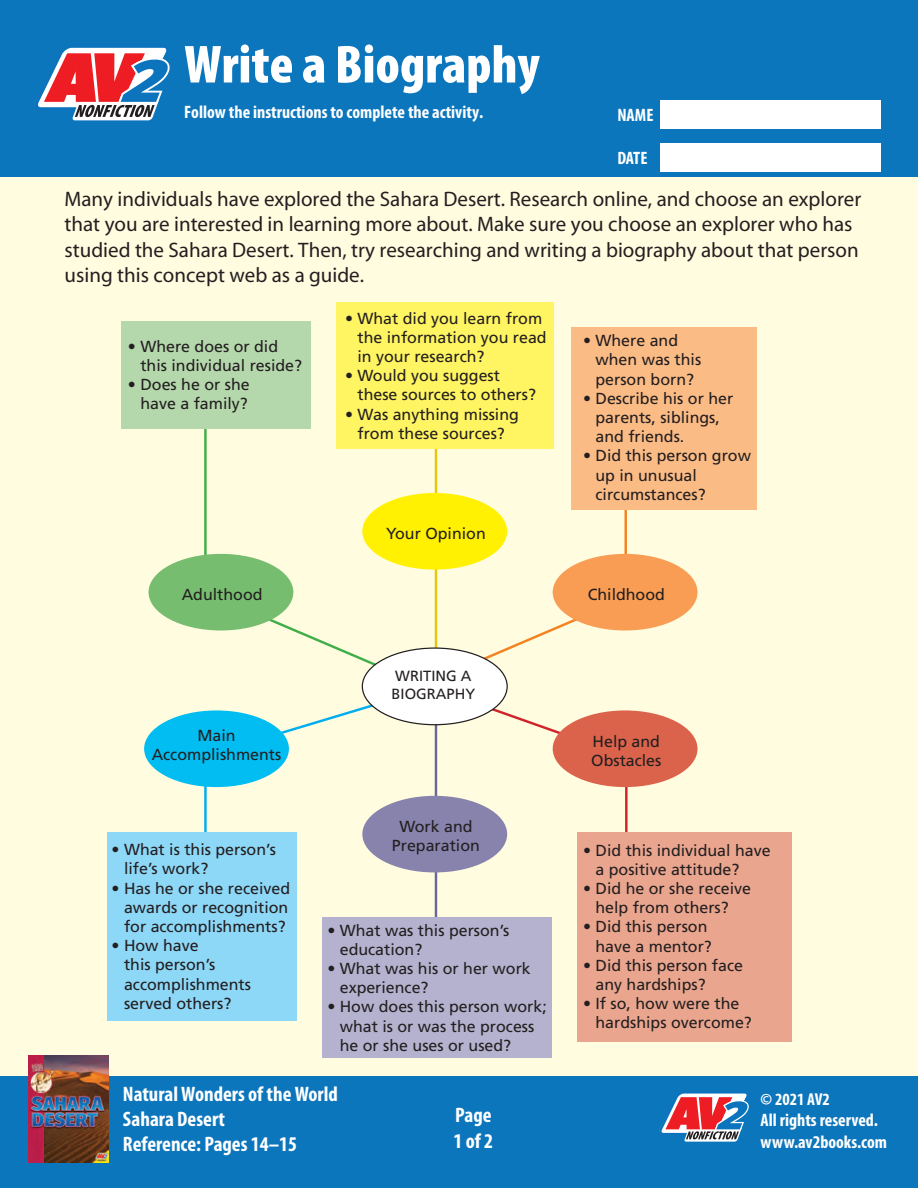
<style>
.page{position:relative;width:918px;height:1188px;background:#fff}
.page>*{position:absolute;margin:0;border:0;box-sizing:border-box;transform-origin:0 0}
.head{font:900 condensed 54px "Myriad Pro";color:#fff}
.Questions{font:21px/25.2px "Myriad";color:#231f20}
.t1{font:700 condensed 21px/25.2px "Myriad Pro";color:#fff}
.description{font:700 condensed 18px/21.6px "Myriad Pro";color:#fff}
.t2{font:700 condensed 17.25px "Myriad Pro";color:#fff}
.t3{font:16.05px/19.2px "Frutiger";color:#231f20}
.t4{font:14.7px/17.7px "Frutiger";color:#231f20}
</style>
<div class="page">
<div style="left:0;top:156px;width:918px;height:935px;background:#fffce0"></div>
<div style="left:0;top:0;width:918px;height:177px;background:#0c76bd"></div>
<div style="left:660px;top:100px;width:220px;height:29px;background:#fff"></div>
<div style="left:660px;top:143px;width:220px;height:29px;background:#fff"></div>
<div style="left:0;top:1076px;width:918px;height:112px;background:#0c76bd"></div>
<img style="left:29px;top:1056px;width:80px;height:106px">
<svg style="left:34px;top:47px;width:136px;height:73px"></svg>
<svg style="left:659px;top:1093px;width:90px;height:49px"></svg>
<hr style="left:435px;top:376px;width:2px;height:302px;background:#e5c70b">
<hr style="left:435px;top:710px;width:2px;height:296px;background:#6b6798">
<hr style="left:204px;top:750px;width:3px;height:126px;background:#00aeef">
<hr style="left:204px;top:417px;width:3px;height:153px;background:#40ae49">
<hr style="left:625px;top:757px;width:3px;height:146px;background:#d1232a">
<hr style="left:624px;top:493px;width:3px;height:105px;background:#f58220">
<svg style="left:259px;top:595px;width:341px;height:165px"></svg>
<div style="left:122px;top:321px;width:189px;height:107px;background:#b5d7ac"></div>
<div style="left:337px;top:302px;width:217px;height:146px;background:#fff461"></div>
<div style="left:571px;top:327px;width:185px;height:182px;background:#fbbb85"></div>
<div style="left:577px;top:832px;width:214px;height:210px;background:#eaa58e"></div>
<div style="left:322px;top:917px;width:230px;height:141px;background:#b4b2ce"></div>
<div style="left:107px;top:832px;width:190px;height:189px;background:#8dd7f7"></div>
<div style="left:149px;top:554px;width:144px;height:77px;background:#76bd6f;border-radius:50%"></div>
<div style="left:144px;top:710px;width:145px;height:77px;background:#01bdf2;border-radius:50%"></div>
<div style="left:553px;top:710px;width:145px;height:77px;background:#db634b;border-radius:50%"></div>
<div style="left:553px;top:554px;width:145px;height:77px;background:#f89d53;border-radius:50%"></div>
<div style="left:362px;top:493px;width:145px;height:77px;background:#fff101;border-radius:50%"></div>
<div style="left:362px;top:796px;width:145px;height:76px;background:#8783ad;border-radius:50%"></div>
<div style="left:362px;top:648px;width:145px;height:77px;background:#fff;border-radius:50%"></div>
<p class="head" style="left:184px;top:30px;width:357px">Write a Biography</p>
<p class="description" style="left:184px;top:100px;width:300px">Follow the instructions to complete the activity.</p>
<p class="description" style="left:617px;top:104px;width:38px">NAME</p>
<p class="description" style="left:617px;top:147px;width:32px">DATE</p>
<p class="Questions" style="left:65px;top:188px;width:798px">Many individuals have explored the Sahara Desert. Research online, and choose an explorer that you are interested in learning more about. Make sure you choose an explorer who has studied the Sahara Desert. Then, try researching and writing a biography about that person using this concept web as a guide.</p>
<p class="t3" style="left:140px;top:336px;width:163px;text-indent:-12px">• Where does or did this individual reside?</p>
<p class="t3" style="left:128px;top:375px;width:123px;text-align:right">• Does he or she have a family?</p>
<p class="t3" style="left:357px;top:308px;width:191px;text-indent:-12px">• What did you learn from the information you read in your research?</p>
<p class="t3" style="left:357px;top:366px;width:180px;text-indent:-12px">• Would you suggest these sources to others?</p>
<p class="t3" style="left:345px;top:404px;width:175px;text-align:center">• Was anything missing from these sources?</p>
<p class="t3" style="left:182px;top:584px;width:82px">Adulthood</p>
<p class="t3" style="left:152px;top:725px;width:131px;text-align:center">Main<br>Accomplishments</p>
<p class="t3" style="left:124px;top:840px;width:153px;text-indent:-12px">• What is this person’s life’s work?</p>
<p class="t3" style="left:124px;top:878px;width:168px;text-align:justify;text-indent:-12px">• Has he or she received awards or recognition for accomplishments?</p>
<p class="t3" style="left:124px;top:936px;width:129px;text-indent:-12px">• How have<br>this person’s accomplishments served others?</p>
<p class="t3" style="left:386px;top:524px;width:101px">Your Opinion</p>
<p class="t4" style="left:392px;top:667px;width:85px">WRITING A<br>BIOGRAPHY</p>
<p class="t3" style="left:392px;top:817px;width:89px;text-align:center">Work and<br>Preparation</p>
<p class="t3" style="left:340px;top:920px;width:171px;text-indent:-12px">• What was this person’s education?</p>
<p class="t3" style="left:340px;top:959px;width:193px;text-indent:-12px">• What was his or her work experience?</p>
<p class="t3" style="left:340px;top:997px;width:209px;text-indent:-12px">• How does this person work; what is or was the process he or she uses or used?</p>
<p class="t3" style="left:596px;top:331px;width:107px;text-indent:-12px">• Where and when was this person born?</p>
<p class="t3" style="left:596px;top:388px;width:139px;text-indent:-12px">• Describe his or her parents, siblings, and friends.</p>
<p class="t3" style="left:596px;top:446px;width:157px;text-indent:-12px">• Did this person grow up in unusual circumstances?</p>
<p class="t3" style="left:588px;top:584px;width:79px">Childhood</p>
<p class="t3" style="left:591px;top:731px;width:72px">Help and<br>Obstacles</p>
<p class="t3" style="left:596px;top:840px;width:177px;text-indent:-12px">• Did this individual have a positive attitude?</p>
<p class="t3" style="left:596px;top:879px;width:157px;text-indent:-12px">• Did he or she receive help from others?</p>
<p class="t3" style="left:583px;top:917px;width:130px;text-align:right">• Did this person have a mentor?</p>
<p class="t3" style="left:596px;top:955px;width:149px;text-indent:-12px">• Did this person face any hardships?</p>
<p class="t3" style="left:596px;top:994px;width:158px;text-indent:-12px">• If so, how were the hardships overcome?</p>
<h2 class="t1" style="left:123px;top:1081px;width:216px">Natural Wonders of the World<br>Sahara Desert</h2>
<p class="t2" style="left:761px;top:1088px;width:71px">© 2021 AV2</p>
<p class="t1" style="left:455px;top:1102px;width:38px">Page</p>
<p class="t1" style="left:454px;top:1127px;width:41px">1 of 2</p>
<p class="description" style="left:761px;top:1109px;width:128px">All rights reserved. www.av2books.com</p>
<p class="t1" style="left:123px;top:1131px;width:176px">Reference: Pages 14–15</p>
</div>
